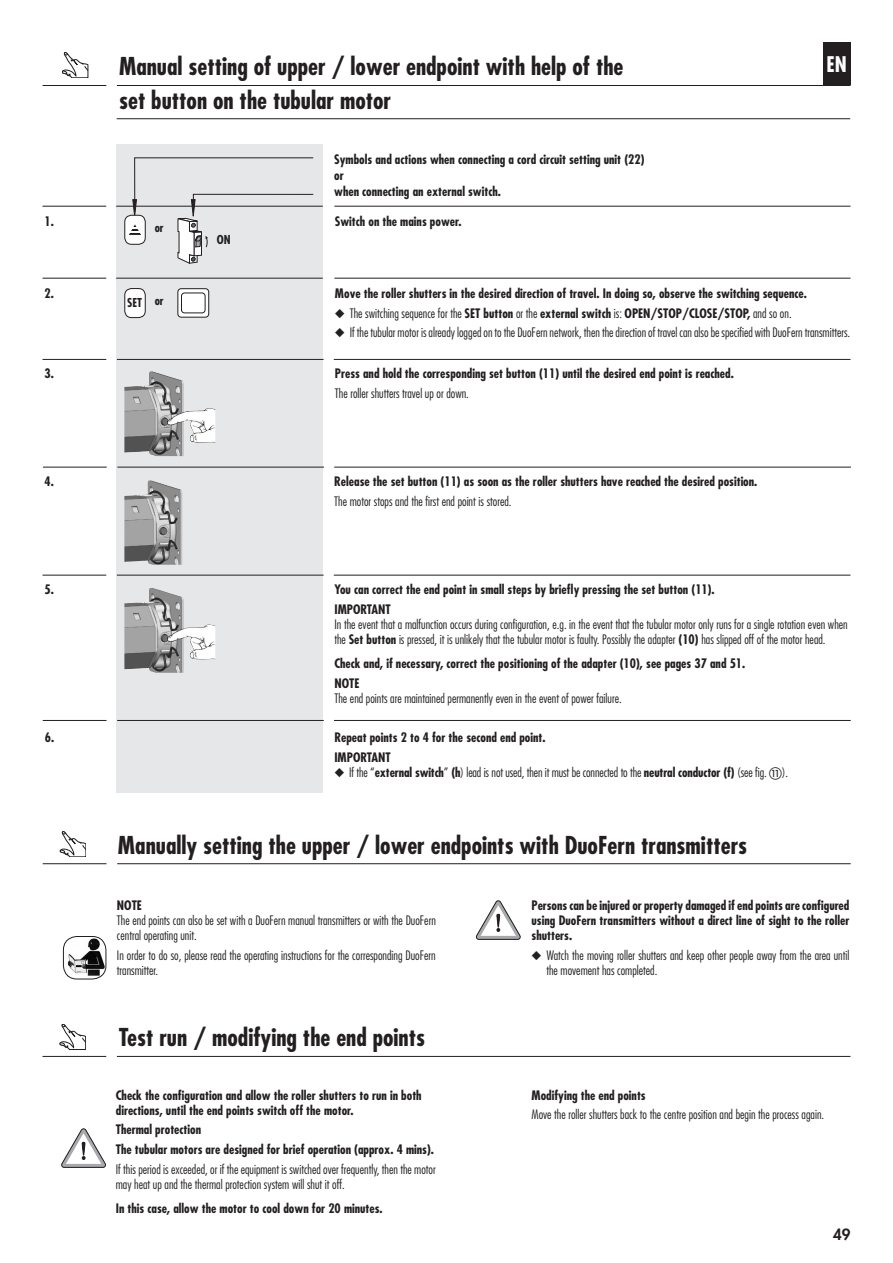
<style>
.page{position:relative;width:893px;height:1263px;background:#fff}
.page>*{position:absolute;margin:0;border:0;box-sizing:border-box;transform-origin:0 0}
.t1{font:700 condensed 24px/33.2px "Futura";color:#231f20}
.t2{font:700 condensed 21px "Futura";color:#fff}
.t3{font:800 15px "Futura";color:#231f20}
.t4{font:300 condensed 12.75px/15px "Futura";color:#231f20}
.t5{font:700 condensed 12.75px/19.6px "Futura";color:#231f20}
.t6{font:700 condensed 12px "Futura";color:#231f20}
.s1{font-weight:300}
.s2{font-weight:700}
.s3{font-family:"European Pi One";font-weight:400;font-stretch:normal}
</style>
<div class="page">
<div style="left:823px;top:43px;width:27px;height:42px;background:#231f20"></div>
<hr style="left:117px;top:85px;width:733px;height:1px;background:#231f20">
<hr style="left:43px;top:85px;width:63px;height:1px;background:#231f20">
<div style="left:117px;top:144px;width:206px;height:648px;background:#e6e7e9"></div>
<hr style="left:334px;top:359px;width:516px;height:1px;background:#231f20">
<hr style="left:117px;top:359px;width:207px;height:1px;background:#231f20">
<hr style="left:43px;top:359px;width:63px;height:1px;background:#231f20">
<hr style="left:334px;top:575px;width:516px;height:1px;background:#231f20">
<hr style="left:117px;top:575px;width:207px;height:1px;background:#231f20">
<hr style="left:43px;top:575px;width:63px;height:1px;background:#231f20">
<svg style="left:62px;top:52px;width:26px;height:26px"></svg>
<hr style="left:117px;top:118px;width:733px;height:1px;background:#231f20">
<hr style="left:334px;top:467px;width:517px;height:1px;background:#231f20">
<hr style="left:117px;top:467px;width:207px;height:1px;background:#231f20">
<hr style="left:43px;top:467px;width:64px;height:1px;background:#231f20">
<hr style="left:334px;top:720px;width:517px;height:1px;background:#231f20">
<hr style="left:117px;top:720px;width:207px;height:1px;background:#231f20">
<hr style="left:43px;top:720px;width:63px;height:1px;background:#231f20">
<img style="left:124px;top:371px;width:68px;height:85px">
<img style="left:124px;top:480px;width:59px;height:85px">
<img style="left:124px;top:588px;width:30px;height:84px">
<svg style="left:60px;top:1024px;width:26px;height:25px"></svg>
<svg style="left:61px;top:1128px;width:45px;height:39px"></svg>
<hr style="left:117px;top:1056px;width:733px;height:1px;background:#231f20">
<hr style="left:42px;top:1056px;width:64px;height:1px;background:#231f20">
<hr style="left:334px;top:206px;width:516px;height:1px;background:#231f20">
<hr style="left:116px;top:206px;width:207px;height:1px;background:#231f20">
<hr style="left:42px;top:206px;width:64px;height:1px;background:#231f20">
<div style="left:125px;top:215px;width:20px;height:29px;background:#fff;border-radius:7px"></div>
<div style="left:124px;top:215px;width:22px;height:30px;border:1px solid #231f20;border-radius:7px"></div>
<svg style="left:129px;top:157px;width:185px;height:107px"></svg>
<div style="left:125px;top:289px;width:20px;height:29px;background:#fff;border-radius:7px"></div>
<div style="left:124px;top:288px;width:22px;height:30px;border:1px solid #231f20;border-radius:7px"></div>
<svg style="left:178px;top:289px;width:31px;height:28px"></svg>
<div style="left:178px;top:288px;width:31px;height:29px;border:1px solid #231f20;border-radius:3px"></div>
<div style="left:181px;top:293px;width:24px;height:20px;background:#fff;border-radius:3px"></div>
<div style="left:181px;top:293px;width:24px;height:20px;border:1px solid #231f20;border-radius:3px"></div>
<hr style="left:334px;top:278px;width:516px;height:1px;background:#231f20">
<hr style="left:116px;top:278px;width:207px;height:1px;background:#231f20">
<hr style="left:42px;top:278px;width:64px;height:1px;background:#231f20">
<svg style="left:60px;top:831px;width:26px;height:26px"></svg>
<hr style="left:117px;top:863px;width:734px;height:1px;background:#231f20">
<hr style="left:43px;top:863px;width:63px;height:1px;background:#231f20">
<img style="left:63px;top:936px;width:43px;height:43px">
<div style="left:63px;top:936px;width:43px;height:43px;border:1px solid #231f20;border-radius:14px"></div>
<svg style="left:476px;top:900px;width:45px;height:39px"></svg>
<h1 class="t1" style="left:119px;top:50px;width:506px">Manual setting of upper / lower endpoint with help of the set button on the tubular motor</h1>
<p class="t5" style="left:334px;top:151px;width:312px;line-height:16.4px">Symbols and actions when connecting a cord circuit setting unit (22) or<br>when connecting an external switch.</p>
<p class="t5" style="left:45px;top:212px;width:11px">1.</p>
<p class="t5" style="left:335px;top:212px;width:128px">Switch on the mains power.</p>
<p class="t6" style="left:155px;top:220px;width:11px">or</p>
<p class="t6" style="left:217px;top:232px;width:15px">ON</p>
<h2 class="t2" style="left:826px;top:51px;width:22px">EN</h2>
<p class="t5" style="left:45px;top:284px;width:11px">2.</p>
<p class="t5" style="left:335px;top:284px;width:473px">Move the roller shutters in the desired direction of travel. In doing so, observe the switching sequence.</p>
<p class="t5" style="left:335px;top:303px;width:458px">◆ <span class="s1">The switching sequence for the</span> SET button <span class="s1">or the</span> external switch <span class="s1">is:</span> OPEN/STOP/CLOSE/STOP, <span class="s1">and so on.</span></p>
<p class="t4" style="left:335px;top:325px;width:517px">◆ If the tubular motor is already logged on to the DuoFern network, then the direction of travel can also be specified with DuoFern transmitters.</p>
<p class="t6" style="left:127px;top:295px;width:38px">SET or</p>
<p class="t5" style="left:45px;top:364px;width:11px">3.</p>
<p class="t5" style="left:45px;top:471px;width:11px">4.</p>
<p class="t5" style="left:335px;top:364px;width:400px">Press and hold the corresponding set button (11) until the desired end point is reached.</p>
<p class="t4" style="left:335px;top:386px;width:136px">The roller shutters travel up or down.</p>
<p class="t5" style="left:334px;top:471px;width:425px">Release the set button (11) as soon as the roller shutters have reached the desired position.</p>
<p class="t4" style="left:334px;top:493px;width:179px">The motor stops and the first end point is stored.</p>
<p class="t5" style="left:45px;top:580px;width:11px">5.</p>
<p class="t5" style="left:334px;top:580px;width:382px">You can correct the end point in small steps by briefly pressing the set button (11).<br>Impor</p>
<p class="t5" style="left:367px;top:600px;width:25px">tan t</p>
<p class="t4" style="left:334px;top:617px;width:515px">In the event that a malfunction occurs during configuration, e.g. in the event that the tubular motor only runs for a single rotation even when the <span class="s2">Set button</span> is pressed, it is unlikely that the tubular motor is faulty. Possibly the adapter <span class="s2">(10)</span> has slipped off of the motor head.</p>
<p class="t5" style="left:334px;top:653px;width:412px">Check and, if necessary, correct the positioning of the adapter (10), see pages 37 and 51.<br>Note</p>
<p class="t4" style="left:334px;top:690px;width:289px">The end points are maintained permanently even in the event of power failure.</p>
<p class="t5" style="left:45px;top:727px;width:11px">6.</p>
<p class="t5" style="left:334px;top:727px;width:213px">Repeat points 2 to 4 for the second end point.<br>IMPORTANT</p>
<p class="t4" style="left:334px;top:764px;width:455px">◆ If the “<span class="s2">external switch</span>” <span class="s2">(h</span>) lead is not used, then it must be connected to the <span class="s2">neutral conductor (f)</span> (see fig. <span class="s3">k</span>).</p>
<h1 class="t1" style="left:118px;top:829px;width:631px">Manually setting the upper / lower endpoints with DuoFern transmitters</h1>
<p class="t5" style="left:117px;top:896px;width:25px">Note</p>
<p class="t4" style="left:117px;top:913px;width:320px">The end points can also be set with a DuoFern manual transmitters or with the DuoFern central operating unit.</p>
<p class="t4" style="left:117px;top:948px;width:320px">In order to do so, please read the operating instructions for the corresponding DuoFern transmitter.</p>
<h1 class="t1" style="left:119px;top:1020px;width:308px">Test run / modifying the end points</h1>
<p class="t5" style="left:116px;top:1087px;width:307px;line-height:15px">Check the configuration and allow the roller shutters to run in both directions, until the end points switch off the motor.</p>
<p class="t5" style="left:116px;top:1120px;width:320px">Thermal protection<br>The tubular motors are designed for brief operation (approx. 4 mins).</p>
<p class="t4" style="left:116px;top:1161px;width:321px">If this period is exceeded, or if the equipment is switched over frequently, then the motor may heat up and the thermal protection system will shut it off.</p>
<p class="t5" style="left:116px;top:1198px;width:268px">In this case, allow the motor to cool down for 20 minutes.</p>
<p class="t5" style="left:531px;top:898px;width:319px;line-height:15px;text-align:justify">Persons can be injured or property damaged if end points are configured using DuoFern transmitters without a direct line of sight to the roller shutters.</p>
<p class="t4" style="left:546px;top:948px;width:305px;text-indent:-15px">◆ Watch the moving roller shutters and keep other people away from the area until the movement has completed.</p>
<p class="t5" style="left:531px;top:1085px;width:116px">Modifying the end points</p>
<p class="t4" style="left:531px;top:1107px;width:294px">Move the roller shutters back to the centre position and begin the process again.</p>
<p class="t3" style="left:833px;top:1224px;width:19px">49</p>
</div>
